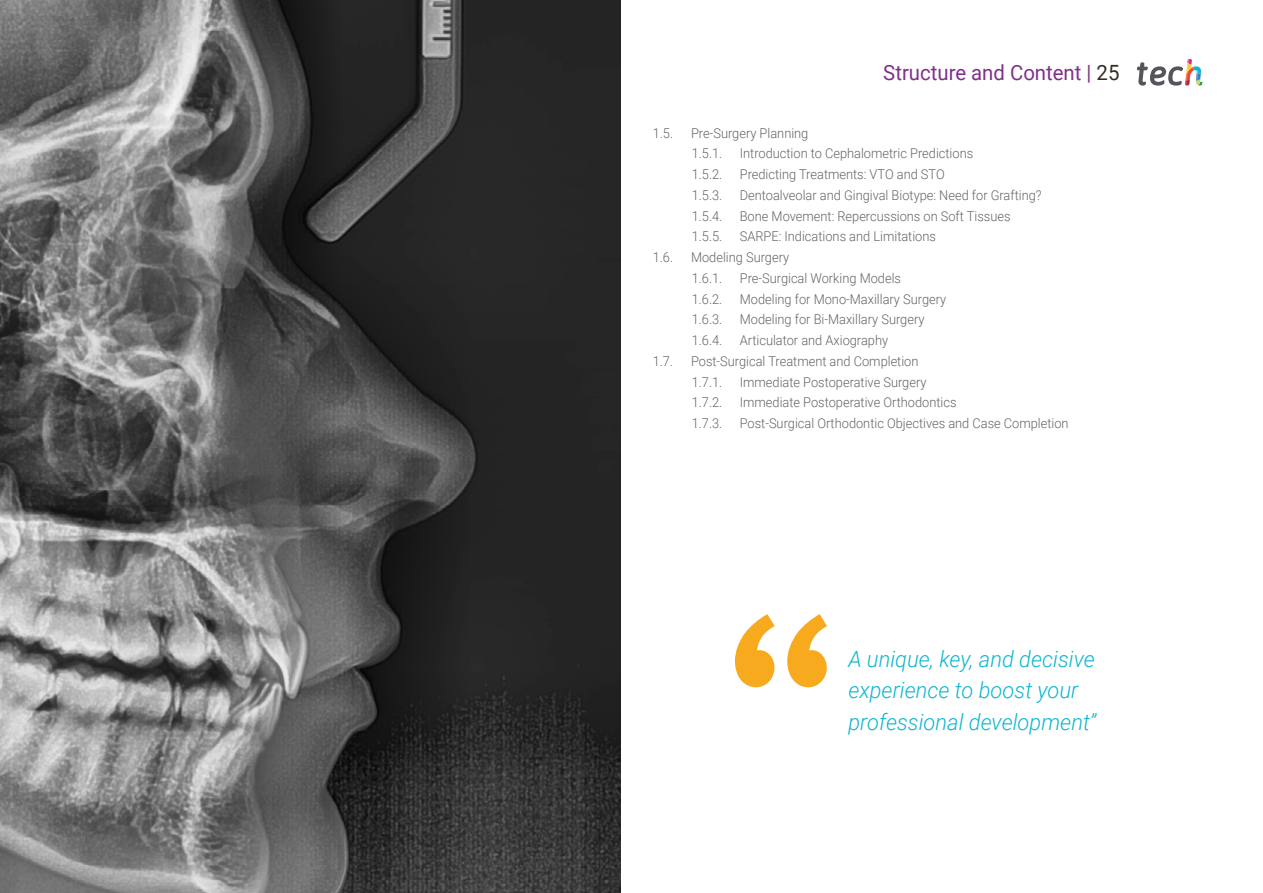
<style>
.page{position:relative;width:1263px;height:893px;background:#fff}
.page>*{position:absolute;margin:0;border:0;box-sizing:border-box;transform-origin:0 0}
.t1{font:italic 300 22.5px/31.5px "Roboto";color:#0fb6cf}
.t2{font:21px "Roboto";color:#813089}
.t3{font:300 13.5px/20.7px "Roboto";color:#61646a;scale:.95 1}
.s1{color:#312e20}
</style>
<div class="page">
<img style="left:0;top:0;width:621px;height:893px">
<svg style="left:735px;top:614px;width:92px;height:73px"></svg>
<svg style="left:1137px;top:59px;width:65px;height:27px"></svg>
<h2 class="t2" style="left:883px;top:57px;width:238px">Structure and Content | <span class="s1">25</span></h2>
<p class="t3" style="left:653px;top:122px;width:23px">1.5.</p>
<p class="t3" style="left:691px;top:122px;width:125px">Pre-Surgery Planning<br>1.5.1.</p>
<p class="t3" style="left:740px;top:143px;width:247px">Introduction to Cephalometric Predictions</p>
<p class="t3" style="left:692px;top:164px;width:34px">1.5.2.</p>
<p class="t3" style="left:740px;top:164px;width:217px">Predicting Treatments: VTO and STO</p>
<p class="t3" style="left:692px;top:184px;width:34px">1.5.3.</p>
<p class="t3" style="left:740px;top:184px;width:319px">Dentoalveolar and Gingival Biotype: Need for Grafting?</p>
<p class="t3" style="left:692px;top:205px;width:34px">1.5.4.</p>
<p class="t3" style="left:740px;top:205px;width:287px">Bone Movement: Repercussions on Soft Tissues</p>
<p class="t3" style="left:692px;top:226px;width:34px">1.5.5.</p>
<p class="t3" style="left:740px;top:226px;width:208px">SARPE: Indications and Limitations</p>
<p class="t3" style="left:653px;top:247px;width:23px">1.6.</p>
<p class="t3" style="left:691px;top:247px;width:105px">Modeling Surgery<br>1.6.1.</p>
<p class="t3" style="left:740px;top:267px;width:171px">Pre-Surgical Working Models</p>
<p class="t3" style="left:692px;top:288px;width:34px">1.6.2.</p>
<p class="t3" style="left:740px;top:288px;width:219px">Modeling for Mono-Maxillary Surgery</p>
<p class="t3" style="left:692px;top:309px;width:34px">1.6.3.</p>
<p class="t3" style="left:740px;top:309px;width:196px">Modeling for Bi-Maxillary Surgery</p>
<p class="t3" style="left:692px;top:330px;width:34px">1.6.4.</p>
<p class="t3" style="left:740px;top:330px;width:158px">Articulator and Axiography</p>
<p class="t3" style="left:653px;top:350px;width:23px">1.7.</p>
<p class="t3" style="left:691px;top:350px;width:241px">Post-Surgical Treatment and Completion<br>1.7.1.</p>
<p class="t3" style="left:740px;top:371px;width:198px">Immediate Postoperative Surgery</p>
<p class="t3" style="left:692px;top:392px;width:34px">1.7.2.</p>
<p class="t3" style="left:740px;top:392px;width:230px">Immediate Postoperative Orthodontics</p>
<p class="t3" style="left:692px;top:413px;width:34px">1.7.3.</p>
<p class="t3" style="left:740px;top:413px;width:348px">Post-Surgical Orthodontic Objectives and Case Completion</p>
<h1 class="t1" style="left:848px;top:642px;width:250px">A unique, key, and decisive experience to boost your professional development”</h1>
</div>
